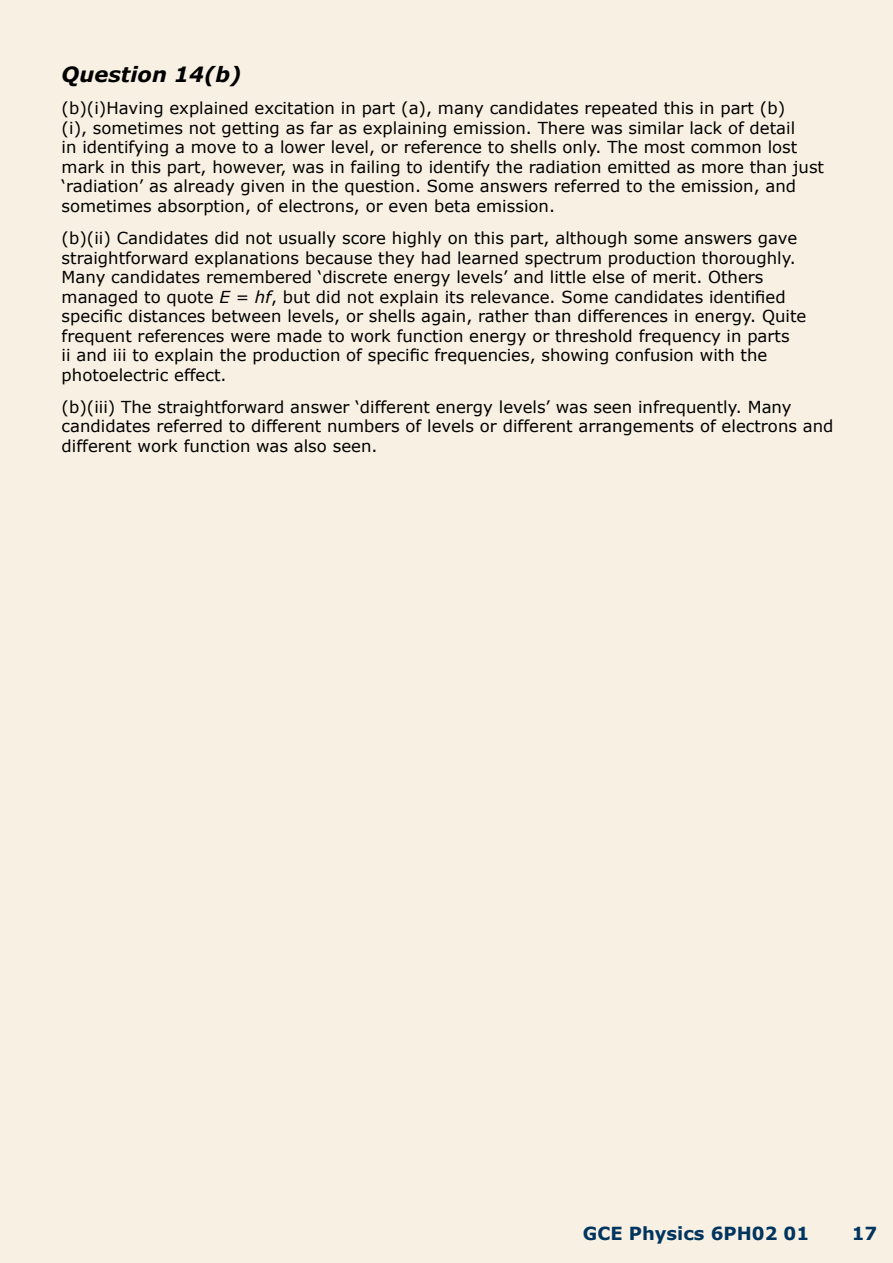
<style>
.page{position:relative;width:893px;height:1263px;background:#f8f0e2}
.page>*{position:absolute;margin:0;border:0;box-sizing:border-box;transform-origin:0 0}
.t1{font:italic 700 21px "Verdana";color:#000}
.t2{font:700 18px "Verdana";color:#00355f}
.t3{font:16.5px/19.5px "Verdana";color:#000}
.s1{font-style:italic}
</style>
<div class="page">
<p class="t1" style="left:62px;top:61px;width:181px">Question 14(b)</p>
<p class="t3" style="left:62px;top:98px;width:764px">(b)(i)Having explained excitation in part (a), many candidates repeated this in part (b)<br>(i), sometimes not getting as far as explaining emission. There was similar lack of detail<br>in identifying a move to a lower level, or reference to shells only. The most common lost mark in this part, however, was in failing to identify the radiation emitted as more than just ‘radiation’ as already given in the question. Some answers referred to the emission, and sometimes absorption, of electrons, or even beta emission.</p>
<p class="t3" style="left:62px;top:228px;width:746px">(b)(ii) Candidates did not usually score highly on this part, although some answers gave straightforward explanations because they had learned spectrum production thoroughly.<br>Many candidates remembered ‘discrete energy levels’ and little else of merit. Others managed to quote <span class="s1">E = hf</span>, but did not explain its relevance. Some candidates identified specific distances between levels, or shells again, rather than differences in energy. Quite frequent references were made to work function energy or threshold frequency in parts<br>ii and iii to explain the production of specific frequencies, showing confusion with the photoelectric effect.</p>
<p class="t3" style="left:62px;top:396px;width:773px">(b)(iii) The straightforward answer ‘different energy levels’ was seen infrequently. Many candidates referred to different numbers of levels or different arrangements of electrons and different work function was also seen.</p>
<p class="t2" style="left:583px;top:1222px;width:228px">GCE Physics 6PH02 01</p>
<p class="t2" style="left:852px;top:1222px;width:27px">17</p>
</div>
